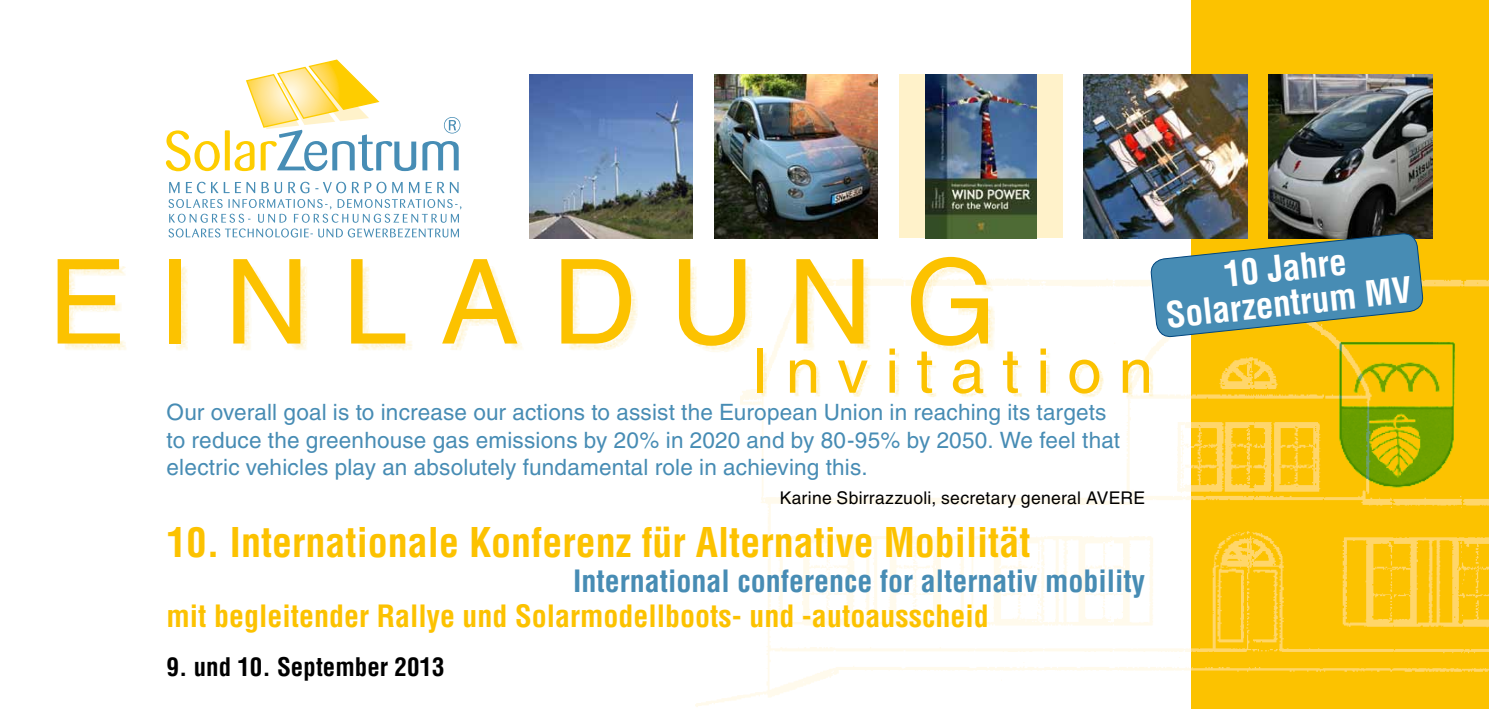
<style>
.page{position:relative;width:1489px;height:709px;background:#fff}
.page>*{position:absolute;margin:0;border:0;box-sizing:border-box;transform-origin:0 0}
.t1{font:117.5px "Helvetica";letter-spacing:.28em;color:#fcc200}
.t2{font:61.5px "Helvetica";letter-spacing:.28em;color:#fcc200}
.t3{font:700 condensed 40px "Helvetica";color:#fcc200}
.t4{font:700 condensed 35px "Helvetica";color:#fff}
.t5{font:700 condensed 30px "Helvetica";color:#fcc200}
.t6{font:700 condensed 30px "Helvetica";color:#478cb4}
.t7{font:700 condensed 25px "Helvetica";color:#000}
.t8{font:22.5px/27.5px "Helvetica";letter-spacing:.01em;color:#478cb4}
.t9{font:17.5px "Helvetica";letter-spacing:.015em;color:#000}
</style>
<div class="page">
<img style="left:714px;top:74px;width:163px;height:164px">
<svg style="left:1190px;top:0;width:298px;height:709px;background:#fbc40e"></svg>
<svg style="left:422px;top:141px;width:36px;height:29px"></svg>
<svg style="left:166px;top:60px;width:250px;height:111px"></svg>
<svg style="left:168px;top:199px;width:293px;height:38px"></svg>
<svg style="left:169px;top:182px;width:289px;height:11px"></svg>
<svg style="left:444px;top:117px;width:16px;height:16px"></svg>
<div style="left:898px;top:74px;width:164px;height:164px;background:#fff2ca"></div>
<img style="left:925px;top:74px;width:111px;height:164px">
<img style="left:1268px;top:74px;width:163px;height:164px">
<img style="left:529px;top:74px;width:164px;height:164px">
<img style="left:1083px;top:74px;width:164px;height:164px">
<svg style="left:1149px;top:232px;width:274px;height:106px;background:#6c9490"></svg>
<img style="left:1337px;top:337px;width:123px;height:153px">
<h1 class="t1" style="left:55px;top:241px;width:950px">EINLADUNG</h1>
<h2 class="t2" style="left:755px;top:340px;width:403px">Invitation</h2>
<p class="t8" style="left:167px;top:398px;width:954px">Our overall goal is to increase our actions to assist the European Union in reaching its targets to reduce the greenhouse gas emissions by 20% in 2020 and by 80-95% by 2050. We feel that electric vehicles play an absolutely fundamental role in achieving this.</p>
<p class="t9" style="left:779px;top:488px;width:367px">Karine Sbirrazzuoli, secretary general AVERE</p>
<h3 class="t3" style="left:167px;top:518px;width:865px">10. Internationale Konferenz für Alternative Mobilität</h3>
<h3 class="t6" style="left:573px;top:563px;width:573px">International conference for alternativ mobility</h3>
<h3 class="t5" style="left:167px;top:598px;width:823px">mit begleitender Rallye und Solarmodellboots- und -autoausscheid</h3>
<p class="t7" style="left:167px;top:652px;width:279px">9. und 10. September 2013</p>
<h3 class="t4" style="left:1221px;top:253px;width:125px;rotate:-6deg">10 Jahre</h3>
<h3 class="t4" style="left:1163px;top:294px;width:248px;rotate:-6deg">Solarzentrum MV</h3>
</div>
